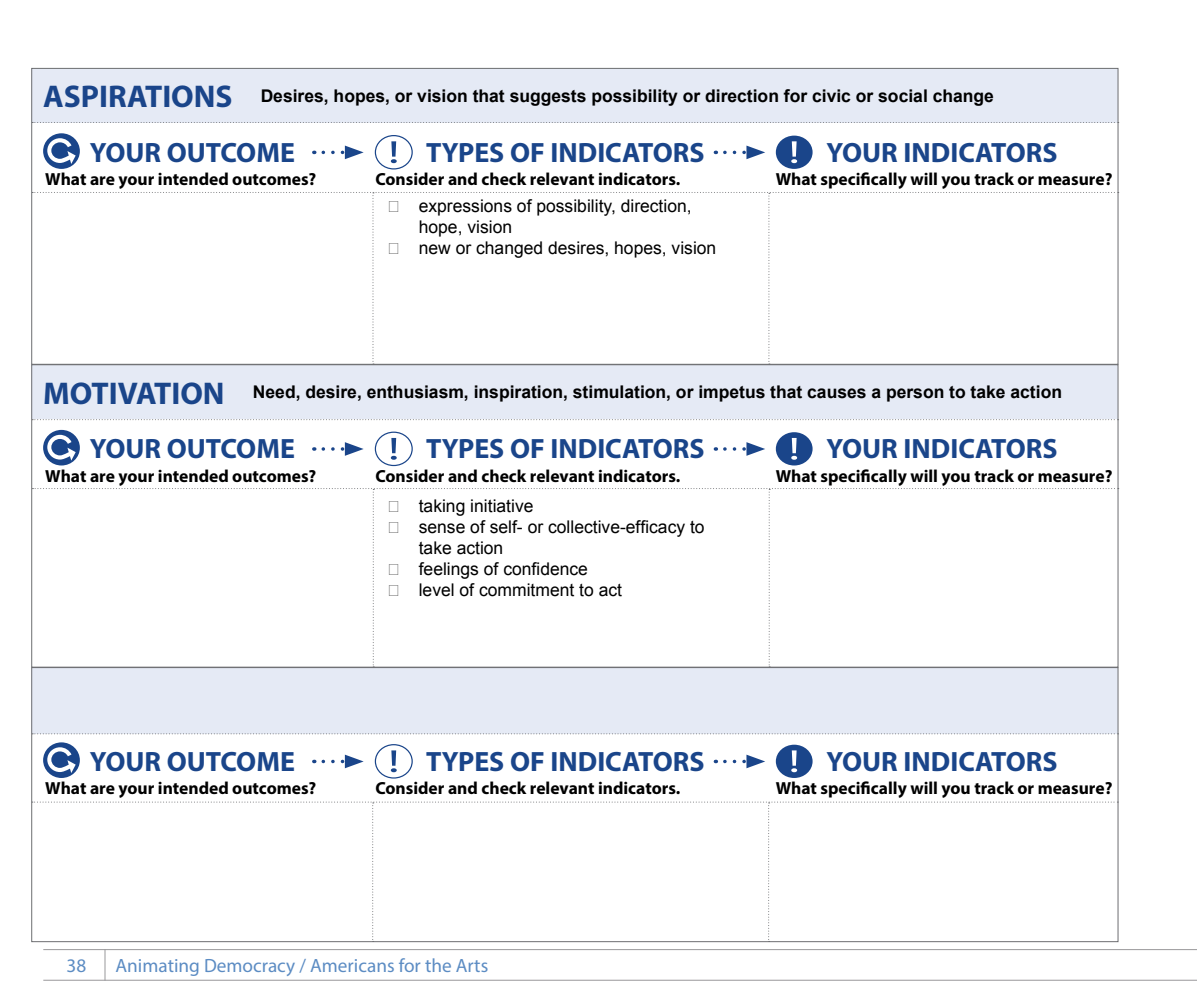
<style>
.page{position:relative;width:1197px;height:1008px;background:#fff}
.page>*{position:absolute;margin:0;border:0;box-sizing:border-box;transform-origin:0 0}
.t1{font:700 31.5px "Myriad Pro";color:#1a458a}
.t2{font:700 28px "Myriad Pro";color:#1a458a}
.t3{font:19.25px "Myriad Pro";color:#5c8cc3}
.t4{font:700 17.5px "Myriad Pro";color:#000}
.t5{font:17.5px "Arial";color:#000}
.t6{font:700 17.5px "Arial";color:#000}
</style>
<div class="page">
<hr style="left:43px;top:980px;width:1154px;height:1px;background:#99989a">
<hr style="left:43px;top:949px;width:1154px;height:1px;background:#99989a">
<hr style="left:105px;top:949px;width:1px;height:32px;background:#99989a">
<div style="left:32px;top:365px;width:1086px;height:54px;background:#e5eaf5"></div>
<div style="left:32px;top:68px;width:1086px;height:55px;background:#e5eaf5"></div>
<div style="left:32px;top:667px;width:1086px;height:66px;background:#e5eaf5"></div>
<svg style="left:34px;top:122px;width:1085px;height:1px"></svg>
<svg style="left:34px;top:419px;width:1085px;height:1px"></svg>
<svg style="left:34px;top:733px;width:1085px;height:1px"></svg>
<svg style="left:34px;top:192px;width:1085px;height:173px"></svg>
<svg style="left:34px;top:488px;width:1085px;height:180px"></svg>
<svg style="left:34px;top:802px;width:1081px;height:138px"></svg>
<div style="left:776px;top:136px;width:37px;height:33px;background:#1a458a;border-radius:50%"></div>
<svg style="left:791px;top:141px;width:6px;height:22px"></svg>
<div style="left:375px;top:135px;width:38px;height:35px;border:1px solid #1a458a;border-radius:50%"></div>
<svg style="left:391px;top:141px;width:6px;height:22px"></svg>
<svg style="left:323px;top:146px;width:41px;height:13px"></svg>
<svg style="left:725px;top:146px;width:40px;height:13px"></svg>
<svg style="left:43px;top:133px;width:37px;height:36px"></svg>
<svg style="left:47px;top:138px;width:33px;height:28px"></svg>
<div style="left:776px;top:432px;width:37px;height:34px;background:#1a458a;border-radius:50%"></div>
<svg style="left:791px;top:438px;width:6px;height:22px"></svg>
<div style="left:375px;top:432px;width:38px;height:34px;border:1px solid #1a458a;border-radius:50%"></div>
<svg style="left:391px;top:438px;width:6px;height:22px"></svg>
<svg style="left:323px;top:442px;width:41px;height:14px"></svg>
<svg style="left:725px;top:442px;width:40px;height:14px"></svg>
<svg style="left:43px;top:430px;width:37px;height:36px"></svg>
<svg style="left:47px;top:435px;width:33px;height:27px"></svg>
<div style="left:776px;top:745px;width:37px;height:33px;background:#1a458a;border-radius:50%"></div>
<svg style="left:791px;top:750px;width:6px;height:22px"></svg>
<div style="left:375px;top:744px;width:38px;height:35px;border:1px solid #1a458a;border-radius:50%"></div>
<svg style="left:391px;top:750px;width:6px;height:22px"></svg>
<svg style="left:323px;top:755px;width:41px;height:13px"></svg>
<svg style="left:725px;top:755px;width:40px;height:13px"></svg>
<svg style="left:43px;top:742px;width:37px;height:36px"></svg>
<svg style="left:47px;top:747px;width:33px;height:28px"></svg>
<h1 class="t1" style="left:43px;top:76px;width:191px">ASPIRATIONS</h1>
<p class="t6" style="left:261px;top:84px;width:735px">Desires, hopes, or vision that suggests possibility or direction for civic or social change</p>
<h2 class="t2" style="left:90px;top:134px;width:207px">YOUR OUTCOME</h2>
<p class="t4" style="left:45px;top:168px;width:273px">What are your intended outcomes?</p>
<h2 class="t2" style="left:426px;top:134px;width:280px">TYPES OF INDICATORS</h2>
<p class="t4" style="left:375px;top:168px;width:307px">Consider and check relevant indicators.</p>
<p class="t5" style="left:387px;top:194px;width:306px">̍ expressions of possibility, direction,</p>
<p class="t5" style="left:419px;top:215px;width:95px">hope, vision</p>
<p class="t5" style="left:387px;top:236px;width:331px">̍ new or changed desires, hopes, vision</p>
<h2 class="t2" style="left:827px;top:134px;width:233px">YOUR INDICATORS</h2>
<p class="t4" style="left:776px;top:168px;width:338px">What specifically will you track or measure?</p>
<h1 class="t1" style="left:43px;top:373px;width:183px">MOTIVATION</h1>
<p class="t6" style="left:253px;top:380px;width:811px">Need, desire, enthusiasm, inspiration, stimulation, or impetus that causes a person to take action</p>
<h2 class="t2" style="left:90px;top:431px;width:207px">YOUR OUTCOME</h2>
<p class="t4" style="left:45px;top:464px;width:273px">What are your intended outcomes?</p>
<h2 class="t2" style="left:426px;top:431px;width:280px">TYPES OF INDICATORS</h2>
<p class="t4" style="left:375px;top:464px;width:307px">Consider and check relevant indicators.</p>
<p class="t5" style="left:387px;top:495px;width:148px">̍ taking initiative</p>
<p class="t5" style="left:387px;top:516px;width:319px">̍ sense of self- or collective-efficacy to</p>
<p class="t5" style="left:419px;top:537px;width:86px">take action</p>
<p class="t5" style="left:387px;top:558px;width:202px">̍ feelings of confidence</p>
<p class="t5" style="left:387px;top:579px;width:236px">̍ level of commitment to act</p>
<h2 class="t2" style="left:90px;top:743px;width:207px">YOUR OUTCOME</h2>
<p class="t4" style="left:45px;top:777px;width:273px">What are your intended outcomes?</p>
<h2 class="t2" style="left:426px;top:743px;width:280px">TYPES OF INDICATORS</h2>
<p class="t4" style="left:375px;top:777px;width:307px">Consider and check relevant indicators.</p>
<p class="t3" style="left:66px;top:954px;width:21px">38</p>
<p class="t3" style="left:116px;top:954px;width:374px">Animating Democracy / Americans for the Arts</p>
<h2 class="t2" style="left:827px;top:431px;width:233px">YOUR INDICATORS</h2>
<p class="t4" style="left:776px;top:464px;width:338px">What specifically will you track or measure?</p>
<h2 class="t2" style="left:827px;top:743px;width:233px">YOUR INDICATORS</h2>
<p class="t4" style="left:776px;top:777px;width:338px">What specifically will you track or measure?</p>
</div>
